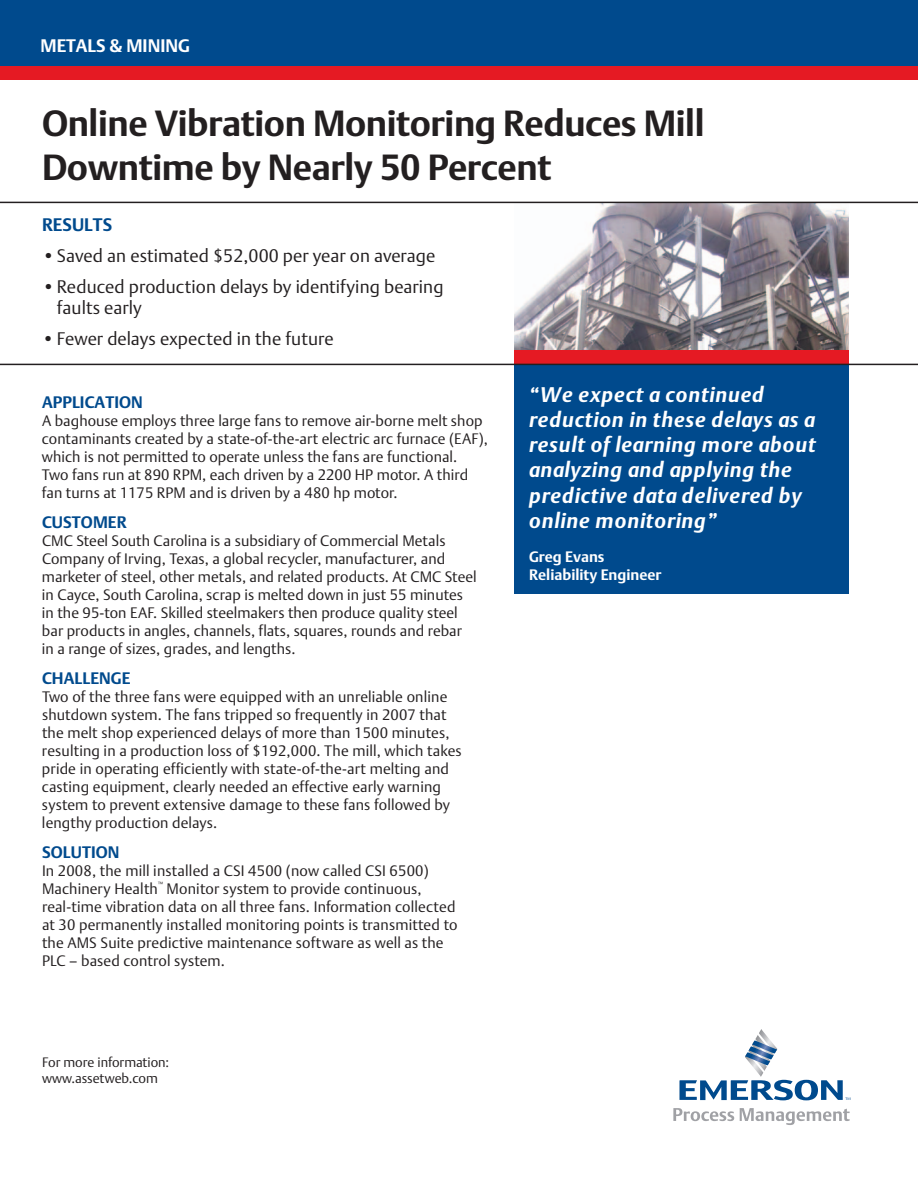
<style>
.page{position:relative;width:918px;height:1188px;background:#fff}
.page>*{position:absolute;margin:0;border:0;box-sizing:border-box;transform-origin:0 0}
.t1{font:700 36px/43.5px "DTL Argo T";letter-spacing:-.01em;color:#231f20}
.t2{font:italic 700 21px/25.2px "DTL Argo T";letter-spacing:.04em;color:#fff}
.t3{font:18px/21.6px "DTL Argo T Light";letter-spacing:.005em;color:#231f20}
.t4{font:700 18px "DTL Argo T";color:#fff}
.t5{font:700 18px "DTL Argo T";letter-spacing:.005em;color:#004a8d}
.t6{font:700 16.5px "DTL Argo T";letter-spacing:.005em;color:#004a8d}
.t7{font:15px/18px "DTL Argo T Light";letter-spacing:.005em;color:#231f20}
.t8{font:700 15px/18px "DTL Argo T";color:#fff}
.t9{font:13.5px/16.2px "DTL Argo T Light";color:#231f20}
.t10{font:6px "DTL Argo T Light";color:#231f20}
</style>
<div class="page">
<img style="left:514px;top:203px;width:335px;height:148px">
<div style="left:0;top:0;width:918px;height:68px;background:#004a8d"></div>
<div style="left:0;top:67px;width:918px;height:13px;background:#e51a23"></div>
<div style="left:514px;top:351px;width:335px;height:13px;background:#e51a23"></div>
<div style="left:514px;top:364px;width:335px;height:229px;background:#004a8d"></div>
<svg style="left:679px;top:1029px;width:171px;height:71px"></svg>
<svg style="left:673px;top:1108px;width:61px;height:13px"></svg>
<svg style="left:740px;top:1108px;width:110px;height:17px"></svg>
<hr style="left:0;top:202px;width:918px;height:1px;background:#231f20">
<hr style="left:0;top:364px;width:918px;height:1px;background:#231f20">
<p class="t4" style="left:41px;top:35px;width:151px">METALS &amp; MINING</p>
<h1 class="t1" style="left:42px;top:102px;width:664px">Online Vibration Monitoring Reduces Mill<br>Downtime by Nearly 50 Percent</h1>
<p class="t5" style="left:42px;top:215px;width:72px">RESULTS</p>
<p class="t3" style="left:42px;top:245px;width:395px">•Saved an estimated $52,000 per year on average</p>
<p class="t3" style="left:57px;top:276px;width:388px;text-indent:-15px">•Reduced production delays by identifying bearing faults early</p>
<p class="t3" style="left:42px;top:328px;width:293px">•Fewer delays expected in the future</p>
<p class="t6" style="left:42px;top:393px;width:102px">APPLICATION</p>
<p class="t7" style="left:42px;top:412px;width:448px">A baghouse employs three large fans to remove air-borne melt shop contaminants created by a state-of-the-art electric arc furnace (EAF), which is not permitted to operate unless the fans are functional.<br>Two fans run at 890 RPM, each driven by a 2200 HP motor. A third fan turns at 1175 RPM and is driven by a 480 hp motor.</p>
<p class="t6" style="left:42px;top:513px;width:86px">CUSTOMER</p>
<p class="t7" style="left:42px;top:532px;width:436px">CMC Steel South Carolina is a subsidiary of Commercial Metals Company of Irving, Texas, a global recycler, manufacturer, and marketer of steel, other metals, and related products. At CMC Steel in Cayce, South Carolina, scrap is melted down in just 55 minutes in the 95-ton EAF. Skilled steelmakers then produce quality steel bar products in angles, channels, flats, squares, rounds and rebar in a range of sizes, grades, and lengths.</p>
<p class="t6" style="left:42px;top:669px;width:90px">CHALLENGE</p>
<p class="t7" style="left:42px;top:688px;width:421px">Two of the three fans were equipped with an unreliable online shutdown system. The fans tripped so frequently in 2007 that the melt shop experienced delays of more than 1500 minutes, resulting in a production loss of $192,000. The mill, which takes pride in operating efficiently with state-of-the-art melting and casting equipment, clearly needed an effective early warning system to prevent extensive damage to these fans followed by lengthy production delays.</p>
<p class="t6" style="left:42px;top:843px;width:79px">SOLUTION</p>
<p class="t7" style="left:42px;top:862px;width:388px">In 2008, the mill installed a CSI 4500 (now called CSI 6500)<br>Machinery Health</p>
<p class="t10" style="left:158px;top:881px;width:6px">™</p>
<p class="t7" style="left:42px;top:880px;width:417px;text-indent:125px">Monitor system to provide continuous, real-time vibration data on all three fans. Information collected at 30 permanently installed monitoring points is transmitted to the AMS Suite predictive maintenance software as well as the PLC — based control system.</p>
<p class="t9" style="left:42px;top:1054px;width:129px">For more information: www.assetweb.com</p>
<h2 class="t2" style="left:529px;top:382px;width:288px">“We expect a continued reduction in these delays as a result of learning more about analyzing and applying the predictive data delivered by online monitoring”</h2>
<p class="t8" style="left:529px;top:548px;width:134px">Greg Evans<br>Reliability Engineer</p>
</div>
